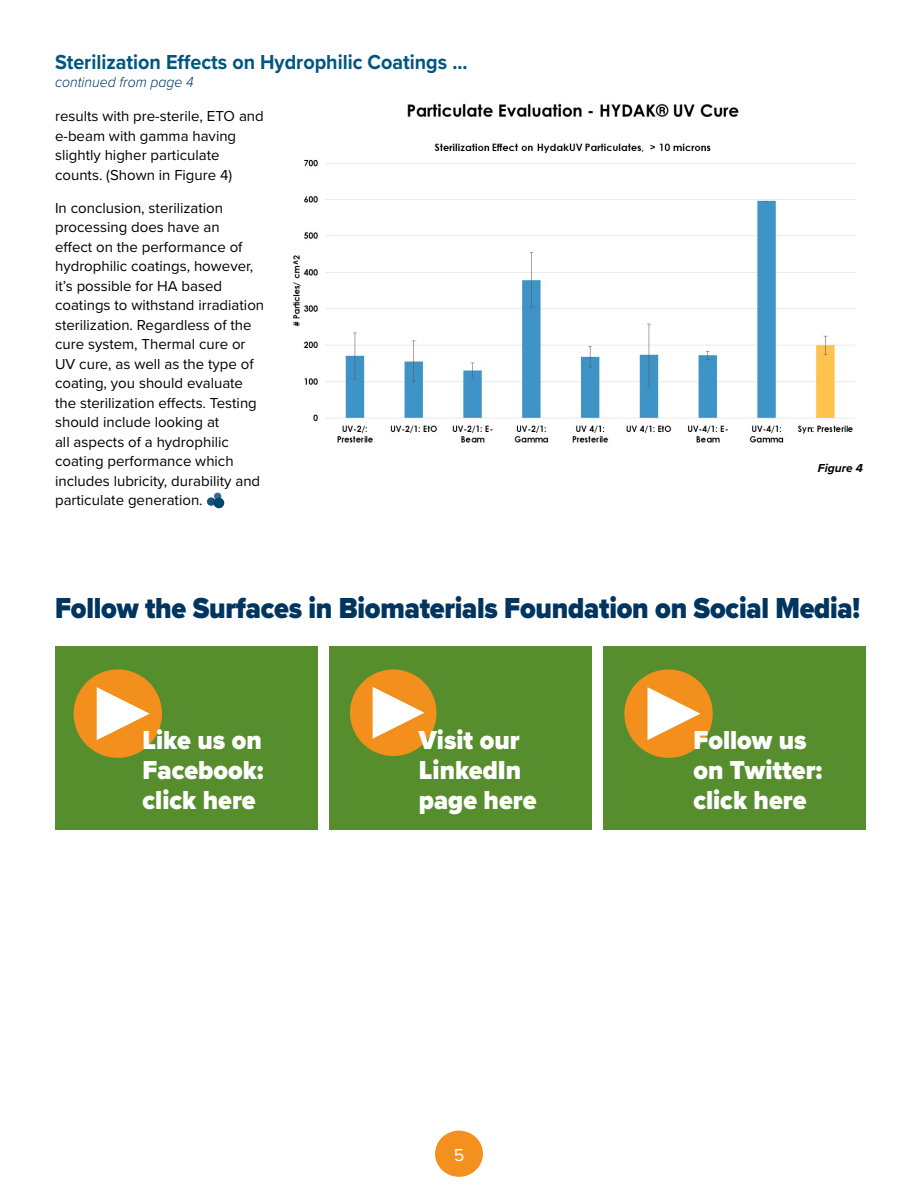
<style>
.page{position:relative;width:918px;height:1188px;background:#fff}
.page>*{position:absolute;margin:0;border:0;box-sizing:border-box;transform-origin:0 0}
.t1{font:900 30px "Proxima Nova";letter-spacing:-.01em;color:#00355f;scale:.91 1}
.t2{font:900 27px/30px "Proxima Nova";color:#fff;scale:.94 1}
.t3{font:700 21px "Proxima Nova";color:#005581;scale:.94 1}
.t4{font:18px "Proxima Nova";color:#fff}
.t5{font:15px/19.5px "Proxima Nova";color:#000}
.t6{font:italic 300 15px "Proxima Nova";color:#00355f;scale:.94 1}
.t7{font:italic 700 12px "Proxima Nova";color:#000}
</style>
<div class="page">
<div style="left:435px;top:1131px;width:48px;height:46px;background:#f4901d;border-radius:50%"></div>
<div style="left:207px;top:497px;width:9px;height:9px;background:#0e547c;border-radius:50%"></div>
<svg style="left:214px;top:492px;width:8px;height:8px"></svg>
<svg style="left:213px;top:497px;width:12px;height:12px"></svg>
<div style="left:603px;top:646px;width:262px;height:184px;background:#568e2e"></div>
<div style="left:55px;top:646px;width:262px;height:184px;background:#568e2e"></div>
<div style="left:329px;top:646px;width:262px;height:184px;background:#568e2e"></div>
<div style="left:624px;top:669px;width:89px;height:89px;background:#f3901d;border-radius:50%"></div>
<svg style="left:648px;top:687px;width:52px;height:53px"></svg>
<div style="left:350px;top:669px;width:87px;height:87px;background:#f3901d;border-radius:50%"></div>
<svg style="left:373px;top:687px;width:51px;height:52px"></svg>
<div style="left:74px;top:669px;width:88px;height:89px;background:#f3901d;border-radius:50%"></div>
<svg style="left:97px;top:687px;width:53px;height:53px"></svg>
<img style="left:293px;top:103px;width:562px;height:340px">
<h3 class="t3" style="left:55px;top:46px;width:440px">Sterilization Effects on Hydrophilic Coatings ...</h3>
<p class="t6" style="left:55px;top:70px;width:149px">continued from page 4</p>
<p class="t5" style="left:55px;top:106px;width:210px">results with pre-sterile, ETO and e-beam with gamma having slightly higher particulate counts. (Shown in Figure 4)</p>
<p class="t5" style="left:55px;top:197px;width:211px">In conclusion, sterilization processing does have an<br>effect on the performance of hydrophilic coatings, however, it’s possible for HA based coatings to withstand irradiation sterilization. Regardless of the cure system, Thermal cure or<br>UV cure, as well as the type of coating, you should evaluate the sterilization effects. Testing should include looking at<br>all aspects of a hydrophilic coating performance which includes lubricity, durability and particulate generation.</p>
<p class="t7" style="left:818px;top:459px;width:47px">Figure 4</p>
<h1 class="t1" style="left:55px;top:585px;width:886px">Follow the Surfaces in Biomaterials Foundation on Social Media!</h1>
<h2 class="t2" style="left:143px;top:725px;width:130px;text-align:justify">Like us on Facebook: click here</h2>
<h2 class="t2" style="left:419px;top:725px;width:127px">Visit our<br>LinkedIn page here</h2>
<p class="t4" style="left:454px;top:1142px;width:12px">5</p>
<h2 class="t2" style="left:693px;top:725px;width:139px">Follow us on Twitter: click here</h2>
</div>
